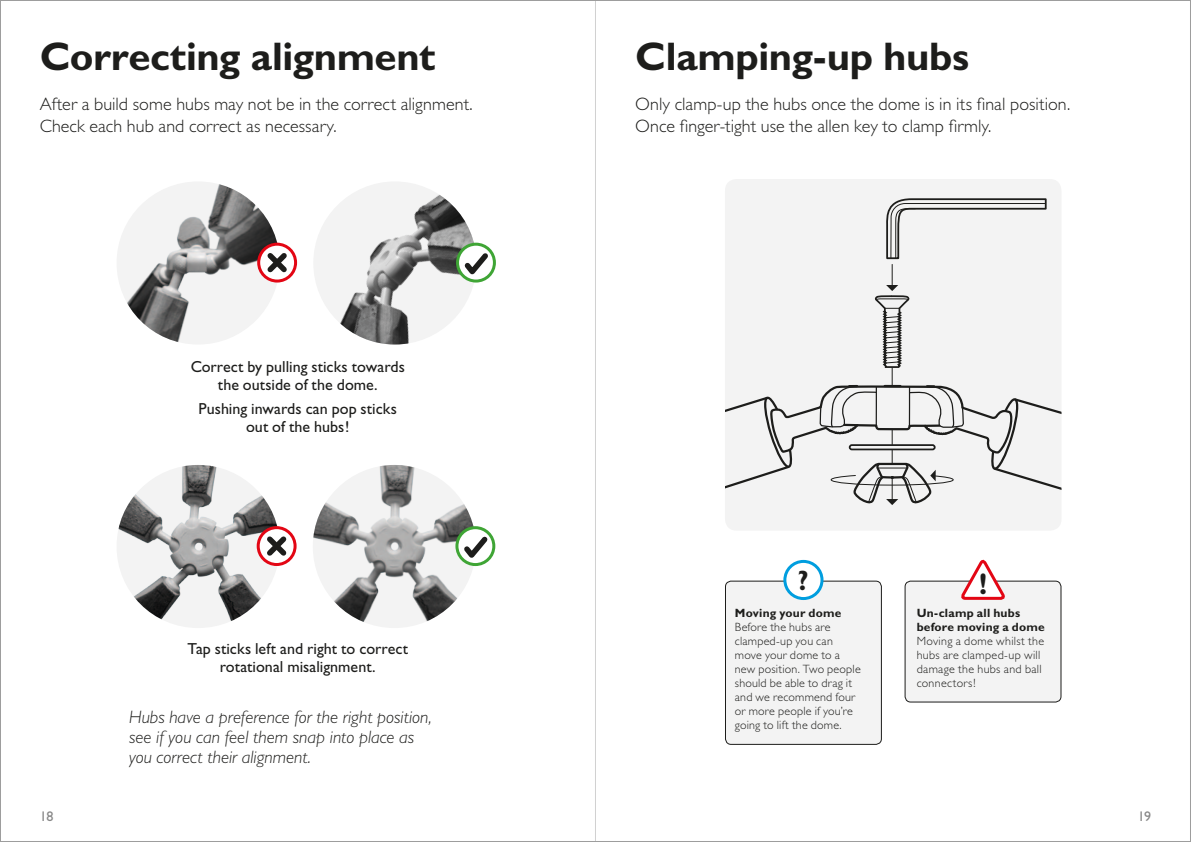
<style>
.page{position:relative;width:1191px;height:842px;background:#fff}
.page>*{position:absolute;margin:0;border:0;box-sizing:border-box;transform-origin:0 0}
.t1{font:700 40px "Gill Sans";letter-spacing:-.01em;color:#1d1d1b}
.t2{font:700 29.8px "Gill Sans";color:#1d1d1b}
.t3{font:700 28px "Gill Sans";color:#1d1d1b}
.t4{font:300 18px/21.6px "Gill Sans";letter-spacing:.005em;color:#1d1d1b}
.t5{font:italic 300 18px/20px "Gill Sans";color:#1d1d1b}
.t6{font:16px/18px "Gill Sans";color:#1d1d1b;text-align:center}
.t7{font:14px "Gill Sans";color:#878787}
.t8{font:300 12px/14px "Gill Sans";letter-spacing:.02em;color:#1d1d1b}
.t9{font:700 12px/14px "Gill Sans";letter-spacing:.015em;color:#1d1d1b}
</style>
<div class="page">
<img style="left:117px;top:181px;width:163px;height:164px;border-radius:82px">
<img style="left:313px;top:181px;width:163px;height:164px;border-radius:82px">
<svg style="left:457px;top:244px;width:37px;height:37px"></svg>
<div style="left:456px;top:243px;width:40px;height:40px;border:3px solid #3fa535;border-radius:50%"></div>
<svg style="left:460px;top:248px;width:33px;height:32px"></svg>
<svg style="left:259px;top:244px;width:36px;height:37px"></svg>
<div style="left:257px;top:243px;width:40px;height:40px;border:3px solid #e30614;border-radius:50%"></div>
<svg style="left:262px;top:248px;width:30px;height:29px"></svg>
<img style="left:117px;top:465px;width:163px;height:163px;border-radius:82px">
<img style="left:313px;top:465px;width:163px;height:163px;border-radius:82px">
<svg style="left:258px;top:528px;width:37px;height:36px"></svg>
<div style="left:257px;top:526px;width:39px;height:40px;border:3px solid #e30614;border-radius:50%"></div>
<svg style="left:262px;top:531px;width:29px;height:30px"></svg>
<svg style="left:457px;top:528px;width:37px;height:36px"></svg>
<div style="left:455px;top:526px;width:40px;height:40px;border:3px solid #3fa535;border-radius:50%"></div>
<svg style="left:459px;top:532px;width:33px;height:32px"></svg>
<div style="left:905px;top:581px;width:156px;height:121px;background:#f3f3f3;border-radius:6px"></div>
<div style="left:904px;top:581px;width:157px;height:121px;border:1px solid #1d1d1b;border-radius:6px"></div>
<svg style="left:959px;top:559px;width:45px;height:41px"></svg>
<div style="left:725px;top:179px;width:336px;height:352px;background:#f3f3f3;border-radius:11px"></div>
<svg style="left:725px;top:198px;width:336px;height:307px"></svg>
<div style="left:725px;top:581px;width:156px;height:163px;background:#f3f3f3;border-radius:6px"></div>
<div style="left:725px;top:581px;width:157px;height:164px;border:1px solid #1d1d1b;border-radius:6px"></div>
<div style="left:785px;top:561px;width:37px;height:37px;background:#fff;border-radius:50%"></div>
<div style="left:783px;top:560px;width:40px;height:40px;border:3px solid #009edf;border-radius:50%"></div>
<hr style="left:595px;top:0;width:1px;height:842px;background:#d1d1d1">
<h1 class="t1" style="left:40px;top:33px;width:397px">Correcting alignment</h1>
<h3 class="t4" style="left:40px;top:93px;width:434px">After a build some hubs may not be in the correct alignment.<br>Check each hub and correct as necessary.</h3>
<h3 class="t6" style="left:190px;top:357px;width:216px">Correct by pulling sticks towards the outside of the dome.</h3>
<h3 class="t6" style="left:198px;top:399px;width:200px">Pushing inwards can pop sticks out of the hubs!</h3>
<h3 class="t6" style="left:187px;top:640px;width:222px">Tap sticks left and right to correct rotational misalignment.</h3>
<h3 class="t5" style="left:129px;top:707px;width:304px">Hubs have a preference for the right position, see if you can feel them snap into place as you correct their alignment.</h3>
<h1 class="t1" style="left:635px;top:33px;width:335px">Clamping-up hubs</h1>
<h3 class="t4" style="left:635px;top:93px;width:436px">Only clamp-up the hubs once the dome is in its final position.<br>Once finger-tight use the allen key to clamp firmly.</h3>
<h3 class="t3" style="left:798px;top:564px;width:12px">?</h3>
<p class="t9" style="left:735px;top:605px;width:108px">Moving your dome</p>
<p class="t8" style="left:735px;top:620px;width:127px">Before the hubs are clamped-up you can move your dome to a new position. Two people should be able to drag it and we recommend four or more people if you’re going to lift the dome.</p>
<h2 class="t2" style="left:979px;top:566px;width:10px">!</h2>
<p class="t9" style="left:916px;top:605px;width:129px">Un-clamp all hubs before moving a dome</p>
<p class="t8" style="left:916px;top:634px;width:129px">Moving a dome whilst the hubs are clamped-up will damage the hubs and ball connectors!</p>
<p class="t7" style="left:40px;top:808px;width:15px">18</p>
<p class="t7" style="left:1137px;top:808px;width:15px">19</p>
</div>
